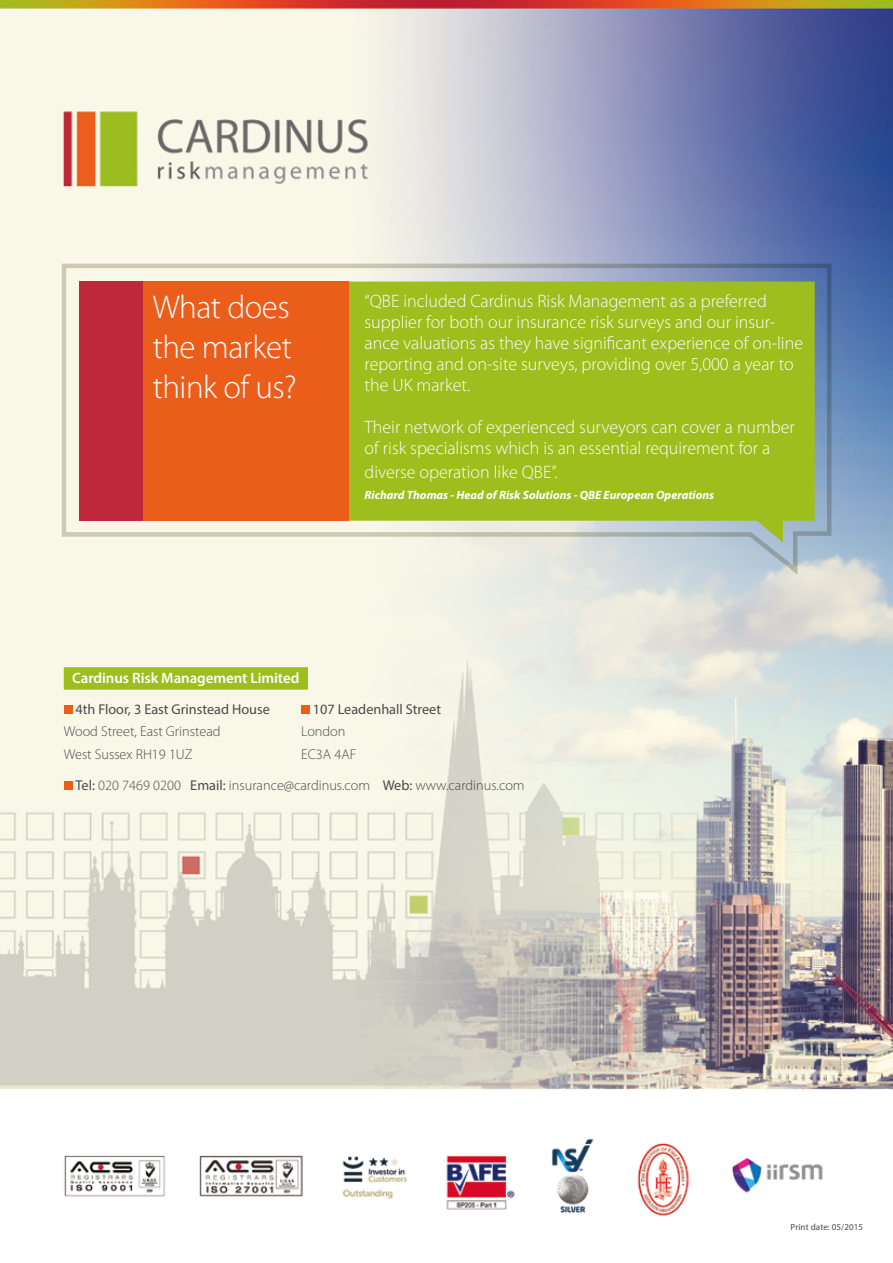
<style>
.page{position:relative;width:893px;height:1263px;background:#fff}
.page>*{position:absolute;margin:0;border:0;box-sizing:border-box;transform-origin:0 0}
.t1{font:300 33px/39.6px "Myriad Pro";letter-spacing:-.015em;color:#fff}
.t2{font:300 18px/21px "Myriad Pro";color:#fff}
.t3{font:600 15px "Myriad Pro";letter-spacing:-.005em;color:#fff}
.t4{font:300 14.25px/22.5px "Myriad Pro";color:#4a4a49}
.t5{font:14.25px "Myriad Pro";color:#4a4a49}
.t6{font:italic 700 12px "Myriad Pro";color:#fff}
.t7{font:9px "Myriad Pro";letter-spacing:.01em;color:#4a4a49}
.s1{font-weight:400}
</style>
<div class="page">
<img style="left:0;top:0;width:893px;height:1216px">
<div style="left:64px;top:782px;width:8px;height:8px;background:#eb5d1b"></div>
<div style="left:64px;top:705px;width:8px;height:9px;background:#eb5d1b"></div>
<div style="left:301px;top:705px;width:9px;height:9px;background:#eb5d1b"></div>
<div style="left:64px;top:667px;width:244px;height:23px;background:#9dbe1d"></div>
<svg style="left:60px;top:262px;width:773px;height:314px;background:#b1ba5e"></svg>
<div style="left:143px;top:282px;width:206px;height:239px;background:#eb5d1b"></div>
<h1 class="t1" style="left:153px;top:287px;width:146px">What does the market think of us?</h1>
<p class="t2" style="left:365px;top:290px;width:440px">“QBE included Cardinus Risk Management as a preferred supplier for both our insurance risk surveys and our insur&shy;ance valuations as they have significant experience of on-line reporting and on-site surveys, providing over 5,000 a year to the UK market.</p>
<p class="t2" style="left:365px;top:416px;width:432px">Their network of experienced surveyors can cover a number of risk specialisms which is an essential requirement for a</p>
<p class="t2" style="left:365px;top:462px;width:194px">diverse operation like QBE”.</p>
<p class="t6" style="left:365px;top:487px;width:351px">Richard Thomas - Head of Risk Solutions - QBE European Operations</p>
<p class="t3" style="left:72px;top:668px;width:229px">Cardinus Risk Management Limited</p>
<p class="t5" style="left:75px;top:700px;width:196px">4th Floor, 3 East Grinstead House</p>
<p class="t4" style="left:64px;top:720px;width:158px">Wood Street, East Grinstead<br>West Sussex RH19 1UZ</p>
<p class="t5" style="left:313px;top:700px;width:130px">107 Leadenhall Street</p>
<p class="t4" style="left:301px;top:720px;width:57px">London<br>EC3A 4AF</p>
<p class="t4" style="left:76px;top:774px;width:451px"><span class="s1">Tel:</span> 020 7469 0200 <span class="s1">Email:</span> insurance@cardinus.com <span class="s1">Web:</span> www.cardinus.com</p>
<p class="t7" style="left:791px;top:1221px;width:74px">Print date: 05/2015</p>
</div>
